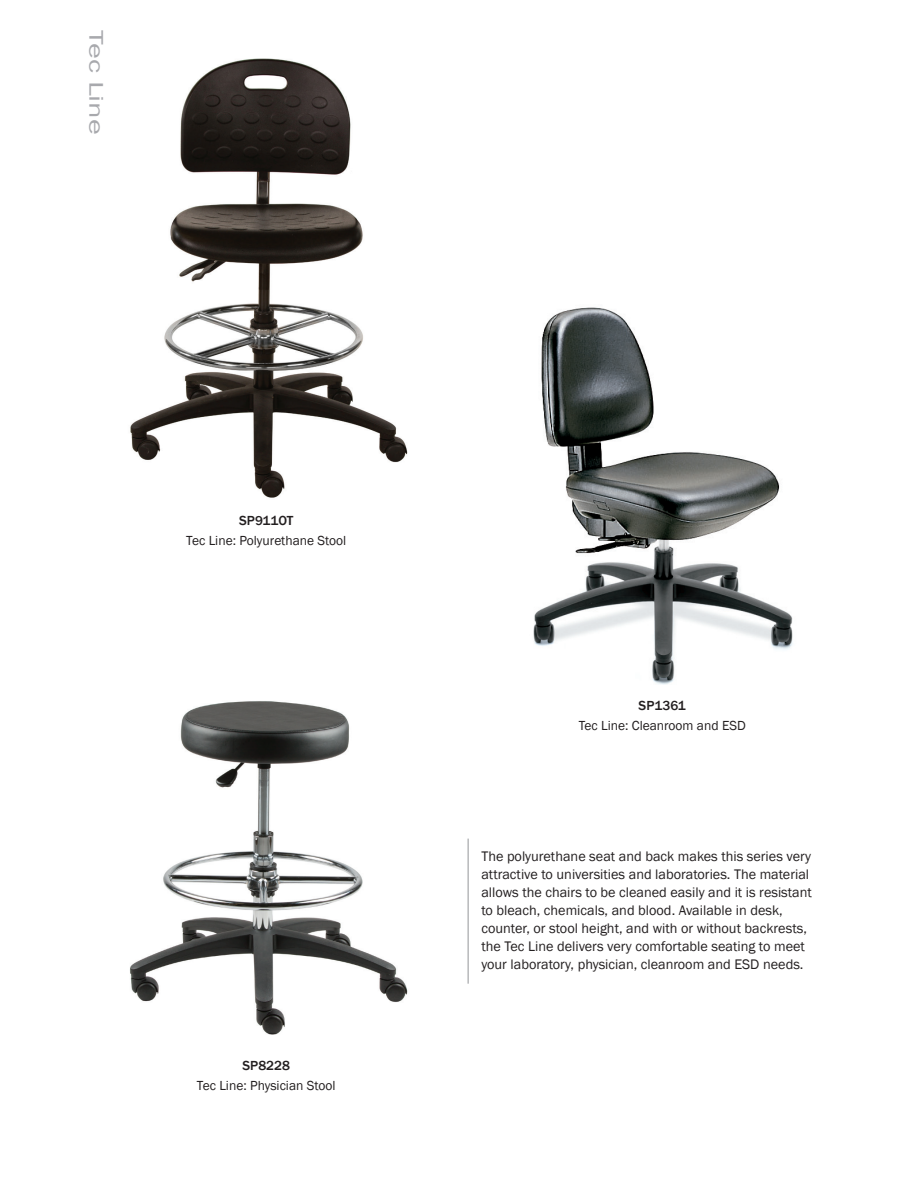
<style>
.page{position:relative;width:918px;height:1188px;background:#fff}
.page>*{position:absolute;margin:0;border:0;box-sizing:border-box;transform-origin:0 0}
.t1{font:20.25px "Franklin Gothic";color:#a8a9ad;scale:1.5 1}
.t2{font:14.25px/18px "Franklin Gothic";color:#231f20}
.t3{font:13.5px "Franklin Gothic";color:#231f20}
.t4{font:500 13.5px "Franklin Gothic";color:#231f20}
</style>
<div class="page">
<img style="left:130px;top:701px;width:278px;height:334px">
<img style="left:130px;top:58px;width:278px;height:440px">
<hr style="left:468px;top:839px;width:1px;height:145px;background:#939598">
<img style="left:533px;top:307px;width:260px;height:378px">
<h1 class="t1" style="left:109px;top:30px;width:71px;rotate:90deg">Tec Line</h1>
<p class="t4" style="left:239px;top:512px;width:56px">SP911OT</p>
<p class="t3" style="left:186px;top:532px;width:162px">Tec Line: Polyurethane Stool</p>
<p class="t4" style="left:243px;top:1057px;width:49px">SP8228</p>
<p class="t3" style="left:197px;top:1077px;width:140px">Tec Line: Physician Stool</p>
<p class="t4" style="left:639px;top:697px;width:49px">SP1361</p>
<p class="t3" style="left:579px;top:717px;width:169px">Tec Line: Cleanroom and ESD</p>
<p class="t2" style="left:481px;top:847px;width:332px">The polyurethane seat and back makes this series very attractive to universities and laboratories. The material allows the chairs to be cleaned easily and it is resistant to bleach, chemicals, and blood. Available in desk, counter, or stool height, and with or without backrests, the Tec Line delivers very comfortable seating to meet your laboratory, physician, cleanroom and ESD needs.</p>
</div>
